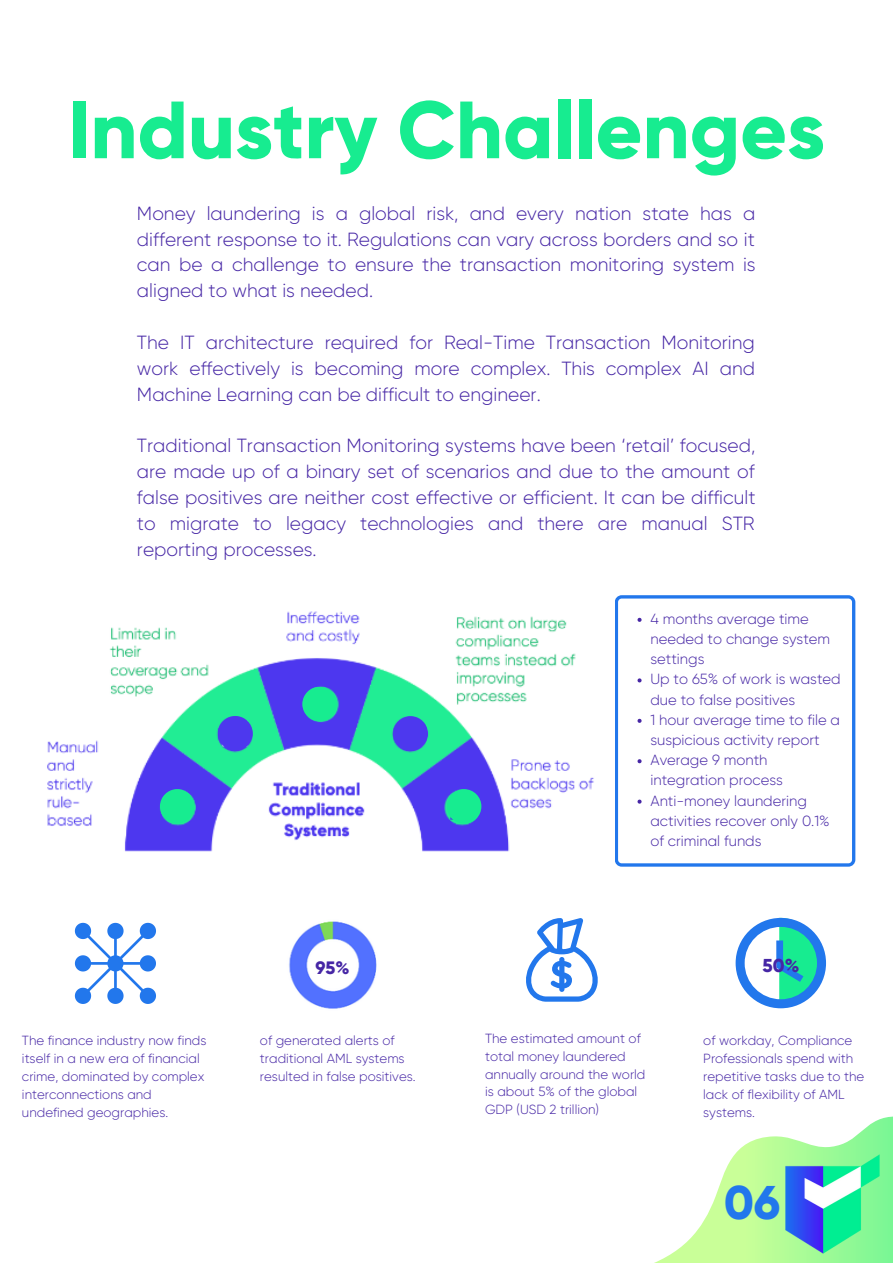
<style>
.page{position:relative;width:893px;height:1264px;background:#fff}
.page>*{position:absolute;margin:0;border:0;box-sizing:border-box;transform-origin:0 0}
.t1{font:800 80.85px "Gilroy";color:#17ec90}
.t2{font:800 47.25px "Gilroy";color:#2277ec}
.t3{font:300 19.05px/25.8px "Gilroy";color:#4626a5;text-align:justify}
.t4{font:800 18.75px "Gilroy";color:#4626a5}
.t5{font:800 18px "Gilroy";color:#4626a5}
.t6{font:300 14.7px/20.2px "Gilroy";color:#4626a5}
.t7{font:300 13.2px/18px "Gilroy";color:#4626a5}
</style>
<div class="page">
<img style="left:47px;top:611px;width:547px;height:241px">
<div style="left:160px;top:789px;width:34px;height:34px;background:#17ec90;border-radius:50%"></div>
<div style="left:447px;top:789px;width:34px;height:34px;background:#17ec90;border-radius:50%"></div>
<div style="left:302px;top:686px;width:35px;height:35px;background:#17ec90;border-radius:50%"></div>
<div style="left:218px;top:716px;width:34px;height:34px;background:#4d38ee;border-radius:50%"></div>
<div style="left:393px;top:716px;width:35px;height:35px;background:#4d38ee;border-radius:50%"></div>
<svg style="left:656px;top:1116px;width:236px;height:146px"></svg>
<img style="left:783px;top:1152px;width:98px;height:102px">
<img style="left:289px;top:921px;width:88px;height:88px">
<div style="left:309px;top:941px;width:47px;height:47px;background:#fff;border-radius:50%"></div>
<svg style="left:75px;top:922px;width:81px;height:81px"></svg>
<svg style="left:735px;top:917px;width:91px;height:91px"></svg>
<svg style="left:526px;top:918px;width:72px;height:83px"></svg>
<svg style="left:615px;top:595px;width:240px;height:271px"></svg>
<svg style="left:637px;top:618px;width:4px;height:4px"></svg>
<svg style="left:637px;top:678px;width:4px;height:4px"></svg>
<svg style="left:637px;top:718px;width:4px;height:5px"></svg>
<svg style="left:637px;top:759px;width:4px;height:4px"></svg>
<svg style="left:637px;top:799px;width:4px;height:4px"></svg>
<h1 class="t1" style="left:68px;top:81px;width:758px">Industry Challenges</h1>
<p class="t3" style="left:137px;top:200px;width:620px">Money laundering is a global risk, and every nation state has a different response to it. Regulations can vary across borders and so it can be a challenge to ensure the transaction monitoring system is aligned to what is needed.</p>
<p class="t3" style="left:137px;top:330px;width:619px">The IT architecture required for Real-Time Transaction Monitoring work effectively is becoming more complex. This complex AI and Machine Learning can be difficult to engineer.</p>
<p class="t3" style="left:137px;top:433px;width:620px">Traditional Transaction Monitoring systems have been ‘retail’ focused, are made up of a binary set of scenarios and due to the amount of false positives are neither cost effective or efficient. It can be difficult to migrate to legacy technologies and there are manual STR reporting processes.</p>
<p class="t7" style="left:22px;top:1031px;width:186px">The finance industry now finds itself in a new era of financial crime, dominated by complex interconnections and undefined geographies.</p>
<p class="t5" style="left:315px;top:956px;width:35px">95%</p>
<p class="t7" style="left:260px;top:1031px;width:157px">of generated alerts of traditional AML systems resulted in false positives.</p>
<p class="t6" style="left:650px;top:609px;width:192px">4 months average time needed to change system settings<br>Up to 65% of work is wasted due to false positives<br>1 hour average time to file a suspicious activity report<br>Average 9 month integration process<br>Anti-money laundering activities recover only 0.1% of criminal funds</p>
<p class="t7" style="left:485px;top:1029px;width:162px">The estimated amount of total money laundered annually around the world is about 5% of the global<br>GDP (USD 2 trillion)</p>
<p class="t4" style="left:762px;top:953px;width:38px">50%</p>
<p class="t7" style="left:703px;top:1031px;width:163px">of workday, Compliance<br>Professionals spend with repetitive tasks due to the lack of flexibility of AML systems.</p>
<h2 class="t2" style="left:724px;top:1174px;width:58px">06</h2>
</div>
